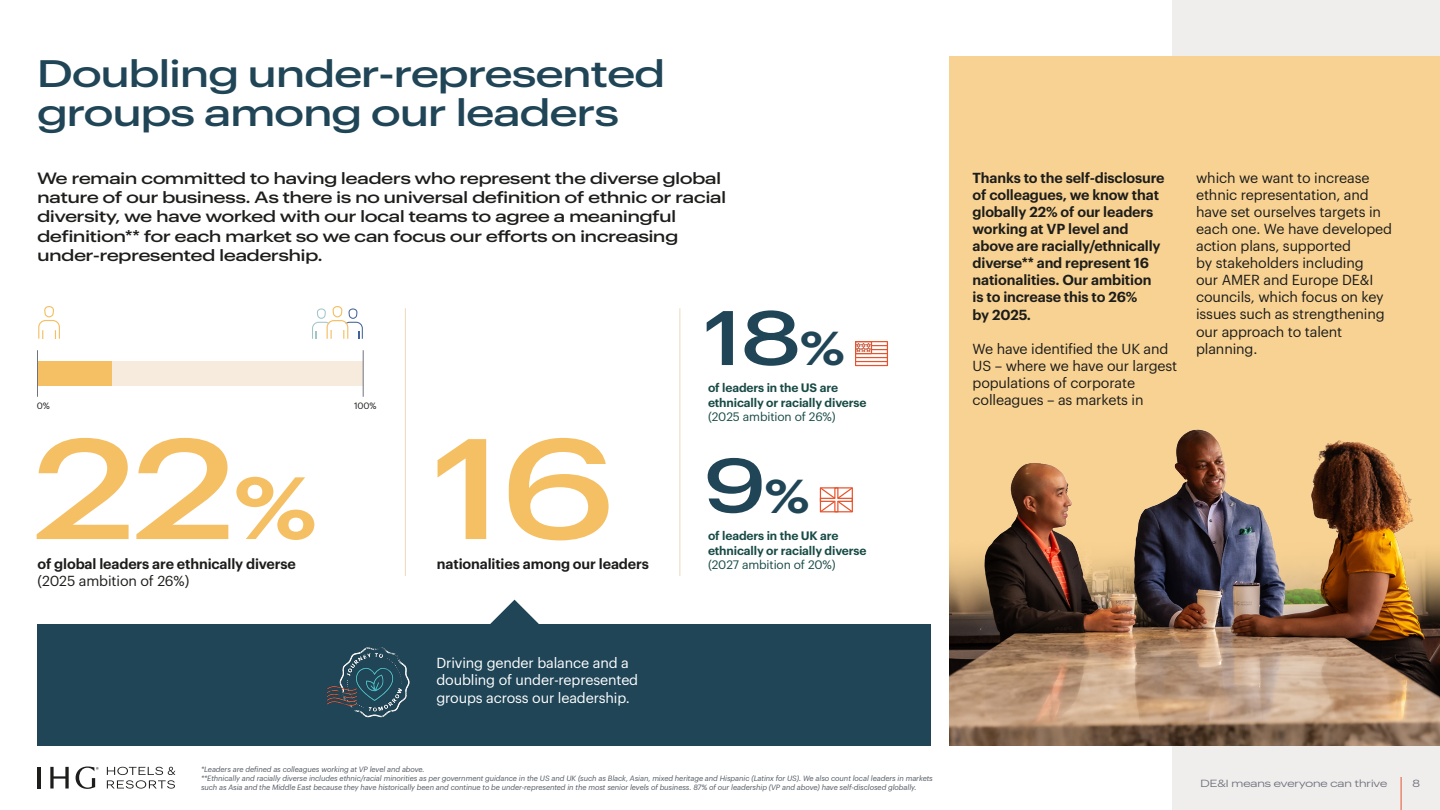
<style>
.page{position:relative;width:1440px;height:810px;background:#fff}
.page>*{position:absolute;margin:0;border:0;box-sizing:border-box;transform-origin:0 0}
.t1{font:500 139.73px "Graphik Wide";color:#f5bf63}
.t2{font:600 86.25px "Graphik Wide";color:#f5bf63}
.t3{font:500 75.45px "Graphik Wide";color:#1f4557}
.t4{font:500 37.5px/39.3px "Graphik Wide";color:#1f4557}
.t5{font:500 16.05px/19.2px "Graphik Wide";color:#1d1d1b}
.t6{font:14.25px/17.1px "Graphik";letter-spacing:-.01em;color:#1d1d1b}
.t7{font:600 14.25px/17.1px "Graphik";letter-spacing:-.01em;color:#1d1d1b}
.t8{font:14.25px/17.1px "Graphik";letter-spacing:-.01em;color:#fff}
.t9{font:600 12px/14.4px "Graphik";letter-spacing:-.01em;color:#174a45}
.t10{font:10.2px "Graphik Wide";color:#70737d}
.t11{font:9px "Graphik";color:#1d1d1b}
.t12{font:italic 7.5px/9px "Graphik";letter-spacing:-.01em;color:#525961}
.s1{font-weight:400}
.s2{font-weight:600;font-size:46.58px}
</style>
<div class="page">
<svg style="left:50px;top:767px;width:19px;height:22px"></svg>
<hr style="left:38px;top:767px;width:3px;height:22px;background:#1d1d1b">
<svg style="left:76px;top:766px;width:23px;height:23px"></svg>
<svg style="left:107px;top:767px;width:68px;height:22px"></svg>
<div style="left:1172px;top:0;width:268px;height:810px;background:#f0eded"></div>
<div style="left:950px;top:56px;width:490px;height:690px;background:#f8d292"></div>
<svg style="left:490px;top:600px;width:49px;height:24px"></svg>
<div style="left:38px;top:624px;width:894px;height:122px;background:#1f4557"></div>
<img style="left:327px;top:647px;width:83px;height:71px">
<div style="left:38px;top:362px;width:325px;height:24px;background:#f6ebdd"></div>
<div style="left:38px;top:362px;width:74px;height:24px;background:#f5bf63"></div>
<hr style="left:37px;top:350px;width:1px;height:47px;background:#70737d">
<hr style="left:363px;top:350px;width:1px;height:47px;background:#70737d">
<svg style="left:38px;top:306px;width:22px;height:33px"></svg>
<svg style="left:312px;top:306px;width:51px;height:33px"></svg>
<hr style="left:405px;top:308px;width:1px;height:268px;background:#edd8bc">
<hr style="left:680px;top:308px;width:1px;height:268px;background:#edd8bc">
<div style="left:855px;top:341px;width:33px;height:25px;border:1px solid #e8532c"></div>
<div style="left:855px;top:341px;width:17px;height:13px;border:1px solid #e8532c"></div>
<svg style="left:857px;top:343px;width:30px;height:8px"></svg>
<hr style="left:856px;top:353px;width:31px;height:1px;background:#e8532c">
<hr style="left:856px;top:357px;width:31px;height:1px;background:#e8532c">
<hr style="left:856px;top:361px;width:31px;height:1px;background:#e8532c">
<svg style="left:819px;top:487px;width:34px;height:25px"></svg>
<img style="left:950px;top:429px;width:490px;height:317px">
<hr style="left:1401px;top:777px;width:1px;height:33px;background:#e8542b">
<p class="t4" style="left:38px;top:50px;width:629px">Doubling under-represented groups among our leaders</p>
<p class="t5" style="left:38px;top:167px;width:690px">We remain committed to having leaders who represent the diverse global nature of our business. As there is no universal definition of ethnic or racial diversity, we have worked with our local teams to agree a meaningful definition** for each market so we can focus our efforts on increasing under-represented leadership.</p>
<p class="t11" style="left:37px;top:399px;width:15px">0%</p>
<p class="t11" style="left:354px;top:399px;width:24px">100%</p>
<p class="t1" style="left:35px;top:380px;width:200px">22</p>
<p class="t7" style="left:38px;top:554px;width:260px">of global leaders are ethnically diverse <span class="s1">(2025 ambition of 26%)</span></p>
<p class="t2" style="left:234px;top:440px;width:84px">%</p>
<p class="t1" style="left:434px;top:380px;width:181px">16</p>
<p class="t7" style="left:437px;top:554px;width:213px">nationalities among our leaders</p>
<p class="t8" style="left:436px;top:653px;width:203px">Driving gender balance and a doubling of under-represented groups across our leadership.</p>
<p class="t3" style="left:705px;top:279px;width:141px">18<span class="s2">%</span></p>
<p class="t9" style="left:708px;top:380px;width:160px">of leaders in the US are ethnically or racially diverse <span class="s1">(2025 ambition of 26%)</span></p>
<p class="t3" style="left:705px;top:427px;width:106px">9<span class="s2">%</span></p>
<p class="t9" style="left:708px;top:528px;width:132px">of leaders in the UK are</p>
<p class="t9" style="left:708px;top:542px;width:160px">ethnically or racially diverse <span class="s1">(2027 ambition of 20%)</span></p>
<p class="t12" style="left:201px;top:764px;width:225px">*Leaders are defined as colleagues working at VP level and above.</p>
<p class="t12" style="left:201px;top:773px;width:733px">**Ethnically and racially diverse includes ethnic/racial minorities as per government guidance in the US and UK (such as Black, Asian, mixed heritage and Hispanic (Latinx for US). We also count local leaders in markets such as Asia and the Middle East because they have historically been and continue to be under-represented in the most senior levels of business. 87% of our leadership (VP and above) have self-disclosed globally.</p>
<p class="t7" style="left:973px;top:168px;width:194px">Thanks to the self-disclosure of colleagues, we know that globally 22% of our leaders working at VP level and above are racially/ethnically diverse** and represent 16 nationalities. Our ambition is to increase this to 26%<br>by 2025.</p>
<p class="t6" style="left:973px;top:339px;width:206px">We have identified the UK and<br>US – where we have our largest populations of corporate colleagues – as markets in</p>
<p class="t6" style="left:1196px;top:168px;width:197px">which we want to increase ethnic representation, and have set ourselves targets in each one. We have developed action plans, supported<br>by stakeholders including<br>our AMER and Europe DE&amp;I councils, which focus on key issues such as strengthening our approach to talent planning.</p>
<p class="t10" style="left:1201px;top:776px;width:188px">DE&amp;I means everyone can thrive</p>
<p class="t10" style="left:1412px;top:776px;width:9px">8</p>
</div>
